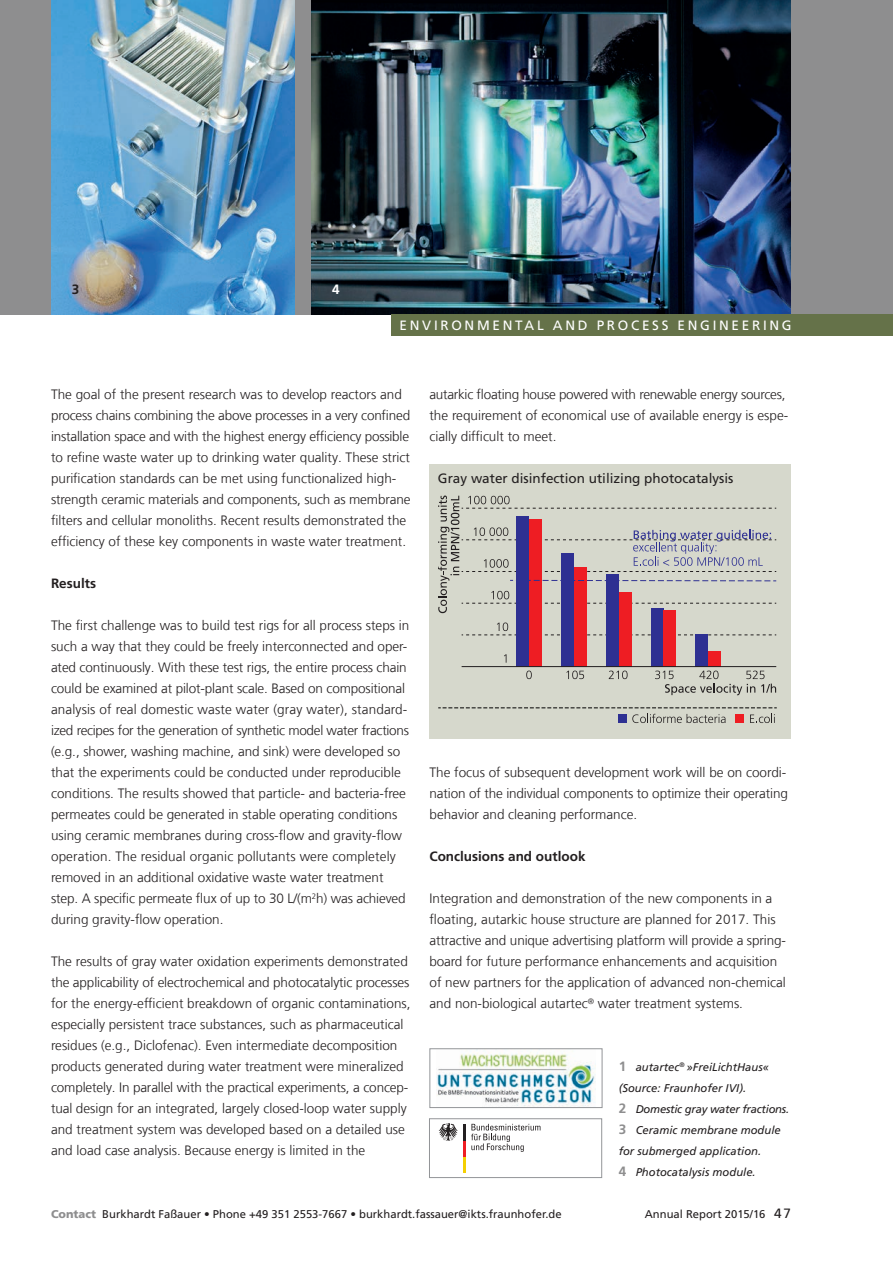
<style>
.page{position:relative;width:893px;height:1263px;background:#fff}
.page>*{position:absolute;margin:0;border:0;box-sizing:border-box;transform-origin:0 0}
.t1{font:300 13.5px/21px "Frutiger LT Com";color:#231f20}
.t2{font:13.5px "Frutiger LT Com";color:#231f20}
.t3{font:13.5px "Frutiger LT Com";letter-spacing:.2em;color:#fff}
.t4{font:700 13.5px "Frutiger LT Com";color:#231f20}
.t5{font:700 13.5px "Frutiger LT Com";color:#fff}
.t6{font:italic 11.25px/21px "Frutiger LT Com";color:#231f20}
.t7{font:11.25px "Frutiger LT Com";color:#231f20}
.s1{font-weight:700;font-style:normal;font-size:13.5px;color:#8e8e8f}
.s2{font-weight:900;color:#8e8e8f}
.s3{font-size:13.5px}
</style>
<div class="page">
<div style="left:0;top:0;width:893px;height:315px;background:#8e8e8f"></div>
<img style="left:51px;top:0;width:243px;height:315px">
<img style="left:311px;top:0;width:480px;height:315px">
<div style="left:391px;top:315px;width:502px;height:21px;background:#657249"></div>
<div style="left:429px;top:465px;width:362px;height:274px;background:#d6d8cc"></div>
<div style="left:516px;top:517px;width:13px;height:150px;background:#2e3092"></div>
<div style="left:561px;top:553px;width:13px;height:114px;background:#2e3092"></div>
<div style="left:606px;top:574px;width:13px;height:93px;background:#2e3092"></div>
<div style="left:651px;top:608px;width:12px;height:59px;background:#2e3092"></div>
<div style="left:695px;top:634px;width:13px;height:33px;background:#2e3092"></div>
<div style="left:529px;top:519px;width:13px;height:148px;background:#ee1d23"></div>
<div style="left:574px;top:567px;width:13px;height:100px;background:#ee1d23"></div>
<div style="left:619px;top:592px;width:12px;height:75px;background:#ee1d23"></div>
<div style="left:663px;top:610px;width:13px;height:57px;background:#ee1d23"></div>
<div style="left:708px;top:651px;width:13px;height:16px;background:#ee1d23"></div>
<hr style="left:462px;top:666px;width:314px;height:1px;background:#231f20">
<svg style="left:462px;top:622px;width:314px;height:14px"></svg>
<svg style="left:526px;top:671px;width:6px;height:8px"></svg>
<svg style="left:566px;top:671px;width:18px;height:8px"></svg>
<svg style="left:609px;top:671px;width:19px;height:8px"></svg>
<svg style="left:655px;top:671px;width:121px;height:24px"></svg>
<svg style="left:439px;top:708px;width:337px;height:15px"></svg>
<svg style="left:438px;top:495px;width:338px;height:118px"></svg>
<div style="left:735px;top:714px;width:9px;height:9px;background:#ee1d23"></div>
<div style="left:618px;top:714px;width:9px;height:9px;background:#2e3092"></div>
<svg style="left:471px;top:1124px;width:69px;height:28px"></svg>
<hr style="left:463px;top:1157px;width:3px;height:16px;background:#f4cf02">
<hr style="left:463px;top:1140px;width:3px;height:17px;background:#ee1d23">
<hr style="left:463px;top:1124px;width:3px;height:16px;background:#231f20">
<svg style="left:439px;top:1123px;width:19px;height:18px"></svg>
<div style="left:429px;top:1118px;width:173px;height:60px;border:1px solid #939598"></div>
<img style="left:436px;top:1050px;width:160px;height:56px">
<div style="left:429px;top:1048px;width:173px;height:60px;border:1px solid #939598"></div>
<p class="t4" style="left:72px;top:281px;width:9px">3</p>
<p class="t5" style="left:332px;top:281px;width:9px">4</p>
<p class="t3" style="left:400px;top:318px;width:393px">ENVIRONMENTAL AND PROCESS ENGINEERING</p>
<p class="t1" style="left:51px;top:384px;width:361px">The goal of the present research was to develop reactors and process chains combining the above processes in a very confined installation space and with the highest energy efficiency possible to refine waste water up to drinking water quality. These strict purification standards can be met using functionalized high&shy;strength ceramic materials and components, such as membrane filters and cellular monoliths. Recent results demonstrated the efficiency of these key components in waste water treatment.</p>
<p class="t4" style="left:51px;top:575px;width:46px">Results</p>
<p class="t1" style="left:51px;top:615px;width:360px">The first challenge was to build test rigs for all process steps in such a way that they could be freely interconnected and oper&shy;ated continuously. With these test rigs, the entire process chain could be examined at pilot-plant scale. Based on compositional analysis of real domestic waste water (gray water), standard&shy;ized recipes for the generation of synthetic model water fractions (e.g., shower, washing machine, and sink) were developed so that the experiments could be conducted under reproducible conditions. The results showed that particle- and bacteria-free permeates could be generated in stable operating conditions using ceramic membranes during cross-flow and gravity-flow operation. The residual organic pollutants were completely removed in an additional oxidative waste water treatment step. A specific permeate flux of up to 30 L/(m<sup>2</sup>h) was achieved during gravity-flow operation.</p>
<p class="t1" style="left:51px;top:951px;width:361px">The results of gray water oxidation experiments demonstrated the applicability of electrochemical and photocatalytic processes for the energy-efficient breakdown of organic contaminations, especially persistent trace substances, such as pharmaceutical residues (e.g., Diclofenac). Even intermediate decomposition products generated during water treatment were mineralized completely. In parallel with the practical experiments, a concep&shy;tual design for an integrated, largely closed-loop water supply and treatment system was developed based on a detailed use and load case analysis. Because energy is limited in the</p>
<p class="t1" style="left:429px;top:384px;width:360px">autarkic floating house powered with renewable energy sources, the requirement of economical use of available energy is espe&shy;cially difficult to meet.</p>
<p class="t2" style="left:438px;top:471px;width:297px">Gray water disinfection utilizing photocatalysis</p>
<p class="t1" style="left:429px;top:762px;width:360px;text-align:justify">The focus of subsequent development work will be on coordi&shy;nation of the individual components to optimize their operating behavior and cleaning performance.</p>
<p class="t4" style="left:429px;top:848px;width:157px">Conclusions and outlook</p>
<p class="t1" style="left:429px;top:888px;width:358px">Integration and demonstration of the new components in a floating, autarkic house structure are planned for 2017. This attractive and unique advertising platform will provide a spring&shy;board for future performance enhancements and acquisition of new partners for the application of advanced non-chemical and non-biological autartec<sup>®</sup> water treatment systems.</p>
<p class="t6" style="left:619px;top:1057px;width:172px"><span class="s1">1</span> autartec<sup>®</sup> »FreiLichtHaus« (Source: Fraunhofer IVI).<br><span class="s1">2</span> Domestic gray water fractions.<br><span class="s1">3</span> Ceramic membrane module for submerged application.<br><span class="s1">4</span> Photocatalysis module.</p>
<p class="t7" style="left:51px;top:1207px;width:512px"><span class="s2">Contact</span> Burkhardt Faßauer • Phone +49 351 2553-7667 • burkhardt.fassauer@ikts.fraunhofer.de</p>
<p class="t7" style="left:645px;top:1207px;width:148px">Annual Report 2015/16 <span class="s3">47</span></p>
</div>
